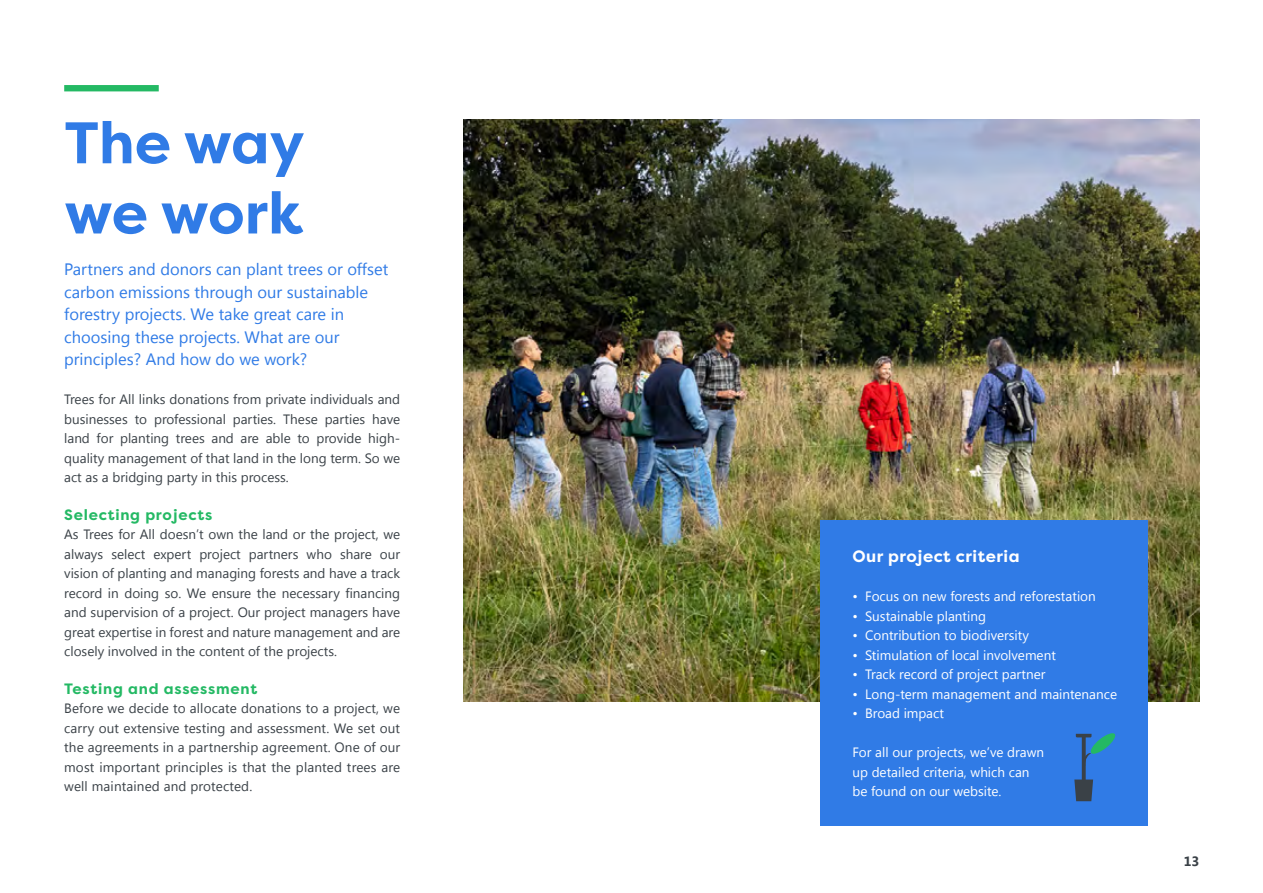
<style>
.page{position:relative;width:1263px;height:893px;background:#fff}
.page>*{position:absolute;margin:0;border:0;box-sizing:border-box;transform-origin:0 0}
.t1{font:700 58.5px/70.2px "Filson Pro";letter-spacing:-.005em;color:#307be6}
.t2{font:16.5px/22.5px "Segoe UI";color:#307be6}
.t3{font:700 16.5px "Filson Pro";letter-spacing:.03em;color:#fff}
.t4{font:700 15px "Filson Pro";letter-spacing:.05em;color:#24b964}
.t5{font:13.5px/19.5px "Segoe UI";color:#3a4147;text-align:justify}
.t6{font:13.5px/19.5px "Segoe UI";color:#fff}
.t7{font:700 13.5px "Segoe UI";color:#3a4147}
</style>
<div class="page">
<img style="left:463px;top:119px;width:736px;height:583px">
<div style="left:821px;top:520px;width:327px;height:306px;background:#307be6"></div>
<svg style="left:1074px;top:733px;width:42px;height:68px"></svg>
<div style="left:64px;top:85px;width:95px;height:6px;background:#24b964"></div>
<h1 class="t1" style="left:64px;top:109px;width:242px">The way we work</h1>
<p class="t2" style="left:64px;top:257px;width:326px">Partners and donors can plant trees or offset carbon emissions through our sustainable forestry projects. We take great care in choosing these projects. What are our principles? And how do we work?</p>
<p class="t5" style="left:64px;top:389px;width:337px">Trees for All links donations from private individuals and businesses to professional parties. These parties have land for planting trees and are able to provide high&shy;quality management of that land in the long term. So we act as a bridging party in this process.</p>
<p class="t4" style="left:64px;top:505px;width:150px">Selecting projects</p>
<p class="t5" style="left:64px;top:524px;width:337px">As Trees for All doesn’t own the land or the project, we always select expert project partners who share our vision of planting and managing forests and have a track record in doing so. We ensure the necessary financing and supervision of a project. Our project managers have great expertise in forest and nature management and are closely involved in the content of the projects.</p>
<p class="t4" style="left:64px;top:679px;width:195px">Testing and assessment</p>
<p class="t5" style="left:64px;top:698px;width:337px">Before we decide to allocate donations to a project, we carry out extensive testing and assessment. We set out the agreements in a partnership agreement. One of our most important principles is that the planted trees are well maintained and protected.</p>
<p class="t3" style="left:852px;top:546px;width:169px">Our project criteria</p>
<p class="t6" style="left:852px;top:586px;width:245px">• Focus on new forests and reforestation</p>
<p class="t6" style="left:852px;top:605px;width:135px">• Sustainable planting</p>
<p class="t6" style="left:852px;top:625px;width:178px">• Contribution to biodiversity</p>
<p class="t6" style="left:852px;top:644px;width:205px">• Stimulation of local involvement</p>
<p class="t6" style="left:852px;top:664px;width:195px">• Track record of project partner</p>
<p class="t6" style="left:852px;top:683px;width:266px">• Long-term management and maintenance</p>
<p class="t6" style="left:852px;top:703px;width:93px">• Broad impact</p>
<p class="t6" style="left:852px;top:742px;width:193px">For all our projects, we’ve drawn up detailed criteria, which can be found on our website.</p>
<p class="t7" style="left:1184px;top:854px;width:17px">13</p>
</div>
